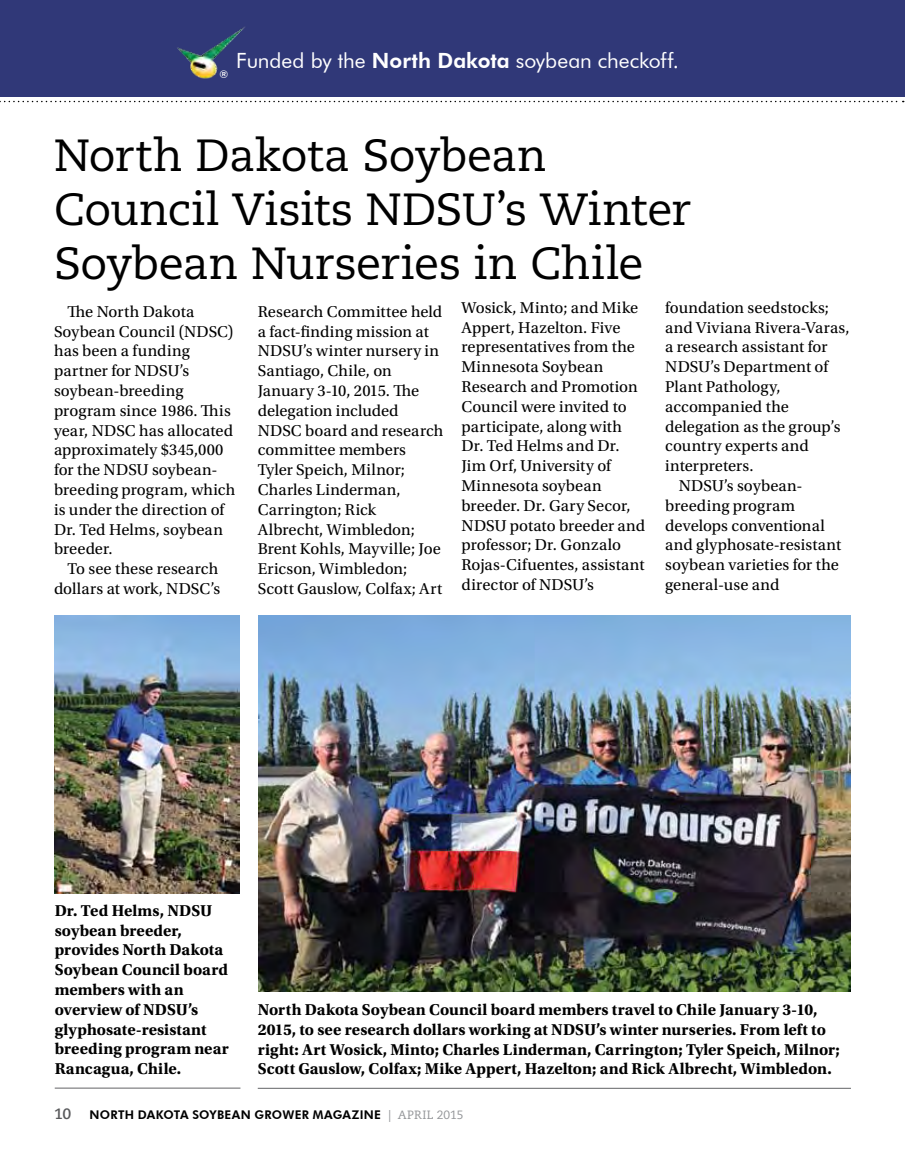
<style>
.page{position:relative;width:905px;height:1161px;background:#fff}
.page>*{position:absolute;margin:0;border:0;box-sizing:border-box;transform-origin:0 0}
.t1{font:45px/54px "Caecilia LT Std";letter-spacing:-.015em;color:#000}
.t2{font:21px "Futura BT";letter-spacing:-.005em;color:#fff}
.t3{font:16.5px/19.8px "Utopia Std";letter-spacing:.005em;color:#000}
.t4{font:700 16.5px/19.8px "Utopia Std";letter-spacing:.005em;color:#000}
.t5{font:700 15px "Caecilia LT Std";color:#58595b}
.t6{font:800 12px "Futura BT";letter-spacing:.025em;color:#000}
.t7{font:500 10.5px "Futura BT";color:#fff}
.s1{font-weight:800}
.s2{font-family:"Caecilia LT Std";font-weight:400;color:#939598}
</style>
<div class="page">
<img style="left:258px;top:616px;width:592px;height:376px">
<hr style="left:258px;top:1088px;width:592px;height:1px;background:#636466">
<img style="left:54px;top:615px;width:186px;height:279px">
<hr style="left:55px;top:1088px;width:185px;height:1px;background:#636466">
<div style="left:0;top:0;width:904px;height:97px;background:#303878"></div>
<img style="left:177px;top:27px;width:68px;height:52px">
<svg style="left:0;top:101px;width:903px;height:1px"></svg>
<p class="t7" style="left:219px;top:68px;width:10px">®</p>
<p class="t2" style="left:236px;top:48px;width:444px">Funded by the <span class="s1">NORTH DAKOTA</span> soybean checkoff.</p>
<h1 class="t1" style="left:54px;top:129px;width:638px">North Dakota Soybean<br>Council Visits NDSU’s Winter<br>Soybean Nurseries in Chile</h1>
<p class="t3" style="left:54px;top:302px;width:183px;text-indent:13px">The North Dakota<br>Soybean Council (NDSC) has been a funding partner for NDSU’s soybean-breeding program since 1986. This year, NDSC has allocated approximately $345,000 for the NDSU soybean&shy;breeding program, which is under the direction of<br>Dr. Ted Helms, soybean breeder.</p>
<p class="t3" style="left:54px;top:559px;width:168px;text-align:right">To see these research dollars at work, NDSC’s</p>
<p class="t3" style="left:258px;top:302px;width:187px">Research Committee held a fact-finding mission at<br>NDSU’s winter nursery in<br>Santiago, Chile, on<br>January 3-10, 2015. The delegation included<br>NDSC board and research committee members<br>Tyler Speich, Milnor;<br>Charles Linderman,<br>Carrington; Rick<br>Albrecht, Wimbledon;<br>Brent Kohls, Mayville; Joe<br>Ericson, Wimbledon;<br>Scott Gauslow, Colfax; Art</p>
<p class="t3" style="left:461px;top:298px;width:185px">Wosick, Minto; and Mike<br>Appert, Hazelton. Five representatives from the<br>Minnesota Soybean<br>Research and Promotion<br>Council were invited to participate, along with<br>Dr. Ted Helms and Dr.<br>Jim Orf, University of<br>Minnesota soybean breeder. Dr. Gary Secor,<br>NDSU potato breeder and professor; Dr. Gonzalo<br>Rojas-Cifuentes, assistant director of NDSU’s</p>
<p class="t3" style="left:665px;top:298px;width:165px">foundation seedstocks;</p>
<p class="t3" style="left:665px;top:318px;width:186px">and Viviana Rivera-Varas,</p>
<p class="t3" style="left:665px;top:337px;width:164px">a research assistant for</p>
<p class="t3" style="left:665px;top:357px;width:164px">NDSU’s Department of</p>
<p class="t3" style="left:665px;top:377px;width:117px">Plant Pathology,</p>
<p class="t3" style="left:665px;top:397px;width:125px">accompanied the</p>
<p class="t3" style="left:665px;top:417px;width:177px">delegation as the group’s</p>
<p class="t3" style="left:665px;top:436px;width:145px">country experts and</p>
<p class="t3" style="left:665px;top:456px;width:90px">interpreters.</p>
<p class="t3" style="left:678px;top:476px;width:125px">NDSU’s soybean-</p>
<p class="t3" style="left:665px;top:496px;width:131px">breeding program</p>
<p class="t3" style="left:665px;top:516px;width:161px">develops conventional</p>
<p class="t3" style="left:665px;top:535px;width:177px">and glyphosate-resistant</p>
<p class="t3" style="left:665px;top:555px;width:175px">soybean varieties for the</p>
<p class="t3" style="left:665px;top:575px;width:116px">general-use and</p>
<p class="t4" style="left:55px;top:901px;width:176px">Dr. Ted Helms, NDSU soybean breeder, provides North Dakota<br>Soybean Council board members with an overview of NDSU’s glyphosate-resistant breeding program near<br>Rancagua, Chile.</p>
<p class="t4" style="left:258px;top:1000px;width:583px">North Dakota Soybean Council board members travel to Chile January 3-10, 2015, to see research dollars working at NDSU’s winter nurseries. From left to right: Art Wosick, Minto; Charles Linderman, Carrington; Tyler Speich, Milnor; Scott Gauslow, Colfax; Mike Appert, Hazelton; and Rick Albrecht, Wimbledon.</p>
<p class="t5" style="left:54px;top:1105px;width:19px">10</p>
<p class="t6" style="left:89px;top:1108px;width:375px">NORTH DAKOTA SOYBEAN GROWER MAGAZINE <span class="s2">| april 2015</span></p>
</div>
